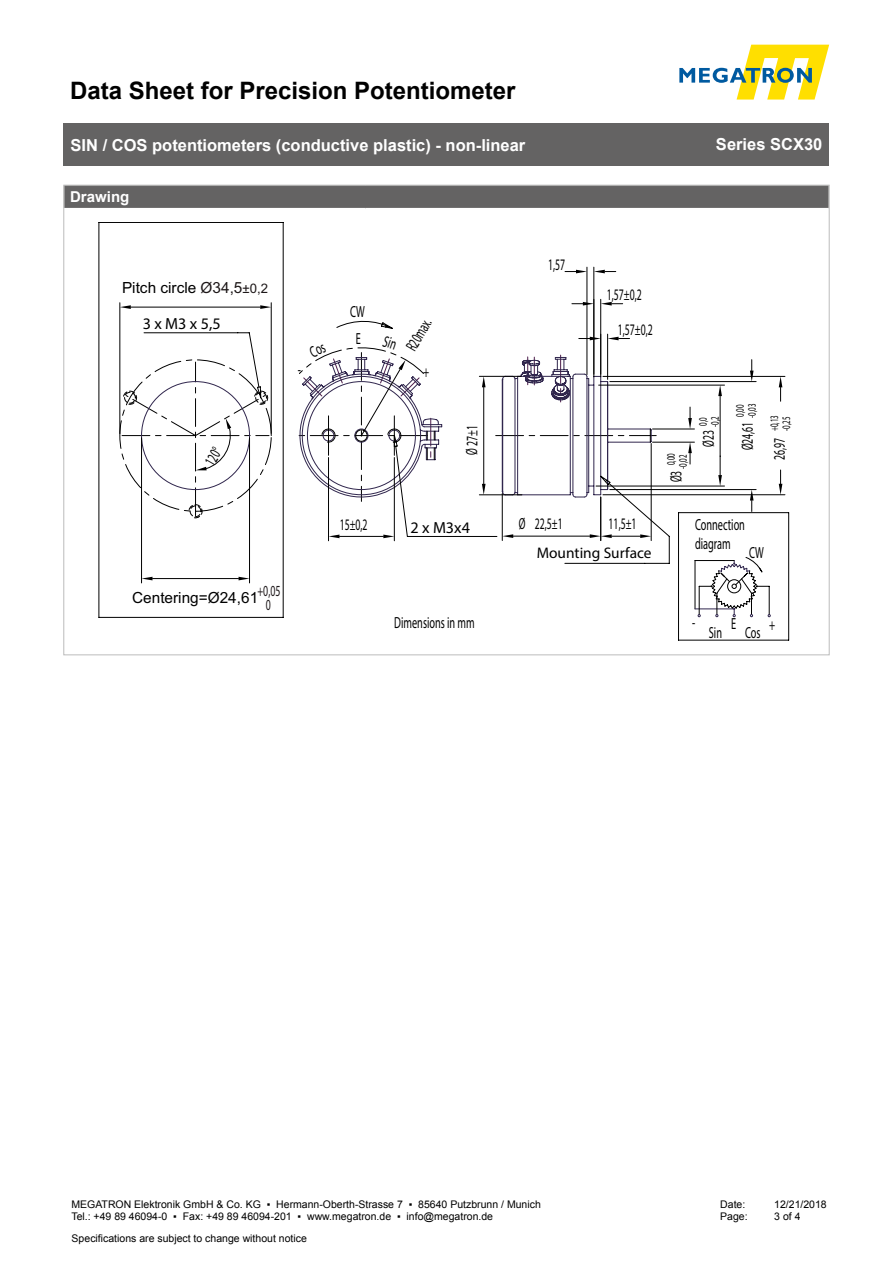
<style>
.page{position:relative;width:893px;height:1263px;background:#fff}
.page>*{position:absolute;margin:0;border:0;box-sizing:border-box;transform-origin:0 0}
.t1{font:700 24px "Arial";color:#000}
.t2{font:700 16.5px "Arial";color:#fff}
.t3{font:16.2px "Myriad Pro";color:#000;scale:.61 1}
.t4{font:16.2px/19.4px "Myriad Pro";color:#000;scale:.64 1}
.t5{font:16.2px "Myriad Pro";color:#000}
.t6{font:16.2px "Myriad Pro";color:#000;scale:.6 1}
.t7{font:15.45px "Myriad Pro";color:#1d1719;scale:.64 1}
.t8{font:15.3px "Arial";color:#000}
.t9{font:15.3px "Myriad Pro";color:#000}
.t10{font:700 15px "Arial";color:#fff}
.t11{font:11.4px/12px "Myriad Pro";color:#000;text-align:right;scale:.61 1}
.t12{font:10.5px/12.6px "Arial";color:#000}
.s1{color:#1d1718}
.s2{font-size:13.2px;color:#1d1718}
.s3{font-family:"Myriad Pro";font-size:15.45px;color:#1d1719}
.s4{font-size:16.2px}
</style>
<div class="page">
<svg style="left:679px;top:45px;width:150px;height:55px"></svg>
<div style="left:64px;top:123px;width:765px;height:43px;background:#646363"></div>
<div style="left:66px;top:187px;width:761px;height:21px;background:#646363"></div>
<svg style="left:141px;top:381px;width:630px;height:236px"></svg>
<svg style="left:257px;top:319px;width:352px;height:218px"></svg>
<hr style="left:594px;top:267px;width:1px;height:107px;background:#000">
<hr style="left:587px;top:267px;width:1px;height:108px;background:#000">
<svg style="left:594px;top:270px;width:22px;height:3px"></svg>
<svg style="left:565px;top:270px;width:22px;height:3px"></svg>
<hr style="left:607px;top:334px;width:1px;height:45px;background:#000">
<hr style="left:600px;top:299px;width:1px;height:78px;background:#000">
<svg style="left:601px;top:302px;width:22px;height:4px"></svg>
<svg style="left:572px;top:302px;width:22px;height:4px"></svg>
<hr style="left:652px;top:429px;width:42px;height:1px;background:#000">
<hr style="left:652px;top:442px;width:42px;height:1px;background:#000">
<svg style="left:688px;top:407px;width:4px;height:22px"></svg>
<svg style="left:688px;top:442px;width:4px;height:22px"></svg>
<hr style="left:599px;top:385px;width:125px;height:1px;background:#000">
<hr style="left:596px;top:486px;width:128px;height:1px;background:#000">
<hr style="left:720px;top:396px;width:1px;height:60px;background:#000">
<svg style="left:718px;top:385px;width:4px;height:11px"></svg>
<svg style="left:718px;top:456px;width:4px;height:30px"></svg>
<hr style="left:610px;top:381px;width:146px;height:1px;background:#000">
<hr style="left:610px;top:489px;width:146px;height:1px;background:#000">
<svg style="left:750px;top:360px;width:4px;height:22px"></svg>
<svg style="left:750px;top:490px;width:4px;height:21px"></svg>
<hr style="left:603px;top:376px;width:182px;height:1px;background:#000">
<hr style="left:603px;top:494px;width:182px;height:1px;background:#000">
<svg style="left:779px;top:376px;width:3px;height:25px"></svg>
<svg style="left:779px;top:470px;width:3px;height:25px"></svg>
<hr style="left:120px;top:303px;width:1px;height:131px;background:#000">
<hr style="left:271px;top:303px;width:1px;height:130px;background:#000">
<hr style="left:131px;top:307px;width:129px;height:1px;background:#000">
<svg style="left:120px;top:305px;width:11px;height:4px"></svg>
<svg style="left:260px;top:305px;width:11px;height:4px"></svg>
<hr style="left:141px;top:438px;width:1px;height:145px;background:#000">
<hr style="left:249px;top:438px;width:1px;height:145px;background:#000">
<hr style="left:153px;top:578px;width:86px;height:1px;background:#000">
<svg style="left:142px;top:577px;width:11px;height:3px"></svg>
<svg style="left:239px;top:577px;width:10px;height:3px"></svg>
<hr style="left:678px;top:640px;width:111px;height:1px;background:#000">
<hr style="left:678px;top:513px;width:1px;height:127px;background:#000">
<hr style="left:678px;top:512px;width:111px;height:1px;background:#000">
<hr style="left:788px;top:513px;width:1px;height:127px;background:#000">
<hr style="left:99px;top:222px;width:184px;height:1px;background:#000">
<hr style="left:283px;top:222px;width:1px;height:395px;background:#000">
<hr style="left:99px;top:617px;width:184px;height:1px;background:#000">
<hr style="left:99px;top:222px;width:1px;height:395px;background:#000">
<svg style="left:123px;top:332px;width:146px;height:186px"></svg>
<svg style="left:295px;top:335px;width:375px;height:229px"></svg>
<h1 class="t1" style="left:70px;top:74px;width:447px">Data Sheet for Precision Potentiometer</h1>
<h2 class="t2" style="left:71px;top:134px;width:456px">SIN / COS potentiometers (conductive plastic) - non-linear</h2>
<h2 class="t2" style="left:716px;top:133px;width:108px">Series SCX30</h2>
<p class="t10" style="left:70px;top:187px;width:61px">Drawing</p>
<p class="t8" style="left:122px;top:277px;width:147px">Pitch circle <span class="s1">Ø34,5</span><span class="s2">±0,2</span></p>
<p class="t5" style="left:143px;top:313px;width:80px">3 x M3 x 5,5</p>
<p class="t6" style="left:200px;top:459px;width:32px;rotate:-60deg">120°</p>
<p class="t4" style="left:298px;top:359px;width:6px">-</p>
<p class="t7" style="left:257px;top:581px;width:38px">+0,05</p>
<p class="t8" style="left:132px;top:587px;width:140px">Centering=Ø24,61 <span class="s3">0</span></p>
<p class="t4" style="left:350px;top:302px;width:25px">CW</p>
<p class="t4" style="left:356px;top:329px;width:9px">E</p>
<p class="t3" style="left:340px;top:514px;width:47px">15±0,2</p>
<p class="t6" style="left:402px;top:344px;width:59px;rotate:-60deg">R20max.</p>
<p class="t4" style="left:423px;top:361px;width:11px">+</p>
<p class="t3" style="left:462px;top:455px;width:51px;rotate:-90deg">Ø 27±1</p>
<p class="t5" style="left:410px;top:517px;width:61px">2 x M3x4</p>
<p class="t4" style="left:394px;top:613px;width:127px">Dimensions in mm</p>
<p class="t3" style="left:548px;top:254px;width:29px">1,57</p>
<p class="t3" style="left:607px;top:284px;width:59px">1,57±0,2</p>
<p class="t3" style="left:618px;top:320px;width:59px">1,57±0,2</p>
<p class="t3" style="left:519px;top:514px;width:73px">Ø 22,5±1</p>
<p class="t3" style="left:609px;top:514px;width:47px">11,5±1</p>
<p class="t9" style="left:537px;top:543px;width:116px">Mounting Surface</p>
<p class="t11" style="left:665px;top:482px;width:49px;rotate:-90deg"><span class="s4">Ø3</span> 0,00 -0,02</p>
<p class="t11" style="left:709px;top:427px;width:19px;rotate:-90deg">-0,2</p>
<p class="t3" style="left:698px;top:447px;width:50px;rotate:-90deg">Ø23 <sup>0,0</sup></p>
<p class="t11" style="left:734px;top:418px;width:25px;text-align:left;rotate:-90deg">0,00 -0,03</p>
<p class="t3" style="left:737px;top:450px;width:49px;rotate:-90deg">Ø24,61</p>
<p class="t3" style="left:769px;top:460px;width:76px;rotate:-90deg">26,97 <sup>+0,13</sup></p>
<p class="t11" style="left:780px;top:431px;width:25px;rotate:-90deg">-0,25</p>
<p class="t4" style="left:695px;top:514px;width:80px">Connection diagram</p>
<p class="t4" style="left:749px;top:542px;width:25px">CW</p>
<p class="t4" style="left:692px;top:613px;width:6px">-</p>
<p class="t4" style="left:709px;top:623px;width:22px">Sin</p>
<p class="t4" style="left:731px;top:614px;width:9px">E</p>
<p class="t4" style="left:745px;top:622px;width:26px">Cos</p>
<p class="t4" style="left:769px;top:614px;width:11px">+</p>
<p class="t12" style="left:71px;top:1198px;width:471px">MEGATRON Elektronik GmbH &amp; Co. KG ▪ Hermann-Oberth-Strasse 7 ▪ 85640 Putzbrunn / Munich<br>Tel.: +49 89 46094-0 ▪ Fax: +49 89 46094-201 ▪ www.megatron.de ▪ info@megatron.de</p>
<p class="t12" style="left:720px;top:1198px;width:27px">Date:</p>
<p class="t12" style="left:774px;top:1198px;width:54px">12/21/2018</p>
<p class="t12" style="left:720px;top:1210px;width:29px">Page:</p>
<p class="t12" style="left:774px;top:1210px;width:28px">3 of 4</p>
<p class="t12" style="left:72px;top:1232px;width:237px">Specifications are subject to change without notice</p>
</div>
